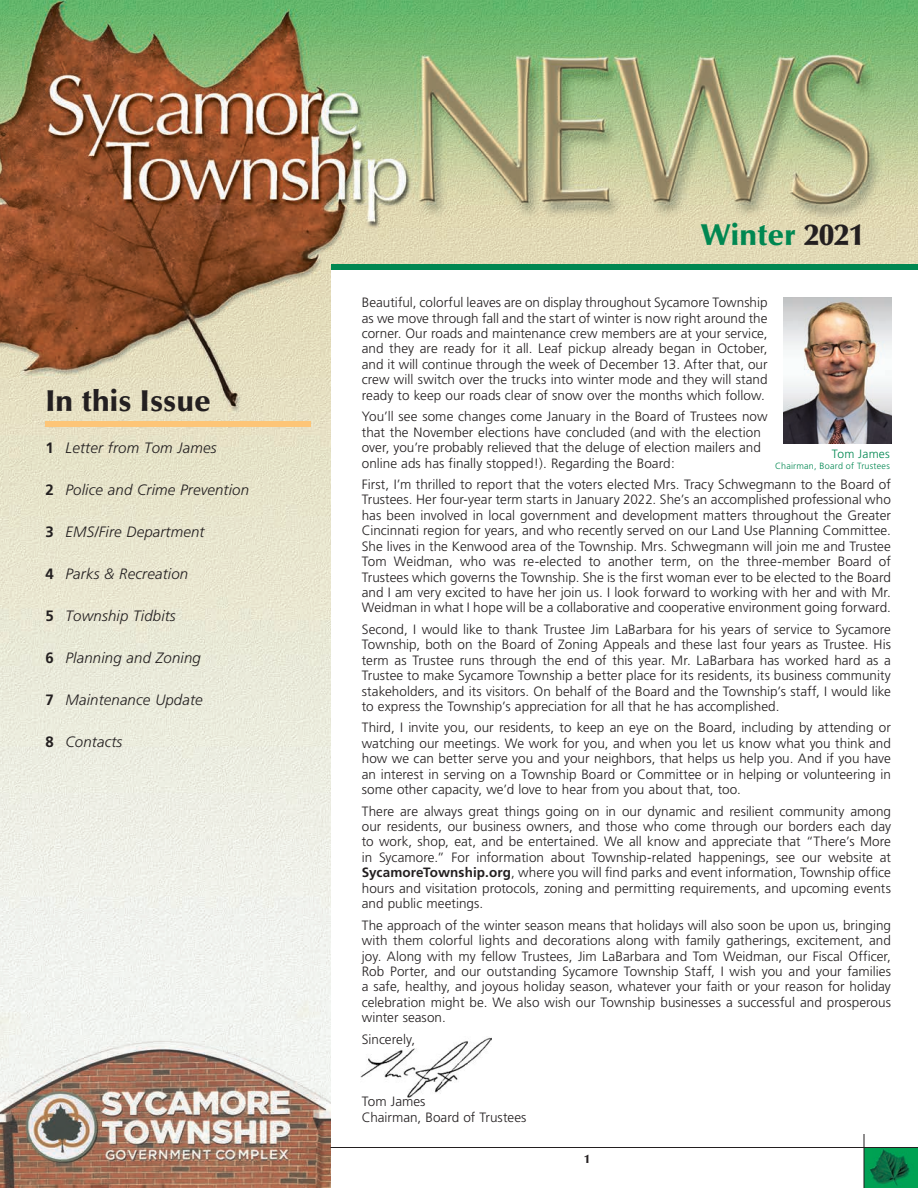
<style>
.page{position:relative;width:918px;height:1188px;background:#fff}
.page>*{position:absolute;margin:0;border:0;box-sizing:border-box;transform-origin:0 0}
.t1{font:900 30px "Optima";letter-spacing:-.005em;color:#231f20}
.t2{font:900 30px "Optima";color:#008751}
.t3{font:italic 300 15px "Frutiger";letter-spacing:.01em;color:#231f20}
.t4{font:300 13.5px/15.5px "Frutiger";letter-spacing:.005em;color:#231f20;text-align:justify}
.t5{font:300 12px "Frutiger";letter-spacing:.02em;color:#008751}
.t6{font:900 12px "Optima";color:#231f20}
.t7{font:300 9px "Frutiger";letter-spacing:.025em;color:#008751}
.s1{font-weight:700;font-style:normal}
.s2{color:#231f20}
.s3{font-weight:700}
</style>
<div class="page">
<img style="left:0;top:0;width:918px;height:1188px">
<div style="left:331px;top:268px;width:587px;height:920px;background:#fff"></div>
<div style="left:331px;top:264px;width:587px;height:6px;background:#008751"></div>
<div style="left:45px;top:421px;width:266px;height:6px;background:#fdc577"></div>
<hr style="left:864px;top:1134px;width:1px;height:54px;background:#231f20">
<hr style="left:330px;top:1147px;width:588px;height:1px;background:#231f20">
<img style="left:361px;top:1037px;width:130px;height:60px">
<img style="left:783px;top:297px;width:108px;height:146px">
<h1 class="t1" style="left:45px;top:383px;width:167px">In this Issue</h1>
<p class="t3" style="left:45px;top:439px;width:173px"><span class="s1">1</span> Letter from Tom James</p>
<p class="t3" style="left:45px;top:481px;width:205px"><span class="s1">2</span> Police and Crime Prevention</p>
<p class="t3" style="left:45px;top:523px;width:161px"><span class="s1">3</span> EMS/Fire Department</p>
<p class="t3" style="left:45px;top:565px;width:144px"><span class="s1">4</span> Parks &amp; Recreation</p>
<p class="t3" style="left:45px;top:607px;width:132px"><span class="s1">5</span> Township Tidbits</p>
<p class="t3" style="left:45px;top:649px;width:157px"><span class="s1">6</span> Planning and Zoning</p>
<p class="t3" style="left:45px;top:691px;width:159px"><span class="s1">7</span> Maintenance Update</p>
<p class="t3" style="left:45px;top:733px;width:79px"><span class="s1">8</span> Contacts</p>
<h1 class="t2" style="left:701px;top:217px;width:165px">Winter <span class="s2">2021</span></h1>
<p class="t4" style="left:362px;top:295px;width:407px">Beautiful, colorful leaves are on display throughout Sycamore Township as we move through fall and the start of winter is now right around the corner. Our roads and maintenance crew members are at your service, and they are ready for it all. Leaf pickup already began in October, and it will continue through the week of December 13. After that, our crew will switch over the trucks into winter mode and they will stand ready to keep our roads clear of snow over the months which follow.</p>
<p class="t4" style="left:362px;top:409px;width:407px;text-align:left">You’ll see some changes come January in the Board of Trustees now that the November elections have concluded (and with the election over, you’re probably relieved that the deluge of election mailers and online ads has finally stopped!). Regarding the Board:</p>
<p class="t4" style="left:362px;top:477px;width:531px">First, I’m thrilled to report that the voters elected Mrs. Tracy Schwegmann to the Board of Trustees. Her four-year term starts in January 2022. She’s an accomplished professional who has been involved in local government and development matters throughout the Greater Cincinnati region for years, and who recently served on our Land Use Planning Committee.<br>She lives in the Kenwood area of the Township. Mrs. Schwegmann will join me and Trustee Tom Weidman, who was re-elected to another term, on the three-member Board of Trustees which governs the Township. She is the first woman ever to be elected to the Board and I am very excited to have her join us. I look forward to working with her and with Mr.<br>Weidman in what I hope will be a collaborative and cooperative environment going forward.</p>
<p class="t4" style="left:362px;top:622px;width:531px">Second, I would like to thank Trustee Jim LaBarbara for his years of service to Sycamore Township, both on the Board of Zoning Appeals and these last four years as Trustee. His term as Trustee runs through the end of this year. Mr. LaBarbara has worked hard as a Trustee to make Sycamore Township a better place for its residents, its business community stakeholders, and its visitors. On behalf of the Board and the Township’s staff, I would like to express the Township’s appreciation for all that he has accomplished.</p>
<p class="t4" style="left:362px;top:720px;width:531px">Third, I invite you, our residents, to keep an eye on the Board, including by attending or watching our meetings. We work for you, and when you let us know what you think and how we can better serve you and your neighbors, that helps us help you. And if you have an interest in serving on a Township Board or Committee or in helping or volunteering in some other capacity, we’d love to hear from you about that, too.</p>
<p class="t4" style="left:362px;top:803px;width:531px">There are always great things going on in our dynamic and resilient community among our residents, our business owners, and those who come through our borders each day to work, shop, eat, and be entertained. We all know and appreciate that “There’s More in Sycamore.” For information about Township-related happenings, see our website at <span class="s3">SycamoreTownship.org</span>, where you will find parks and event information, Township office hours and visitation protocols, zoning and permitting requirements, and upcoming events and public meetings.</p>
<p class="t4" style="left:362px;top:917px;width:531px">The approach of the winter season means that holidays will also soon be upon us, bringing with them colorful lights and decorations along with family gatherings, excitement, and joy. Along with my fellow Trustees, Jim LaBarbara and Tom Weidman, our Fiscal Officer, Rob Porter, and our outstanding Sycamore Township Staff, I wish you and your families a safe, healthy, and joyous holiday season, whatever your faith or your reason for holiday celebration might be. We also wish our Township businesses a successful and prosperous winter season.</p>
<p class="t4" style="left:362px;top:1032px;width:55px">Sincerely,</p>
<p class="t5" style="left:832px;top:447px;width:59px">Tom James</p>
<p class="t7" style="left:775px;top:461px;width:116px">Chairman, Board of Trustees</p>
<p class="t4" style="left:362px;top:1094px;width:166px">Tom James<br>Chairman, Board of Trustees</p>
<p class="t6" style="left:584px;top:1152px;width:7px">1</p>
</div>
